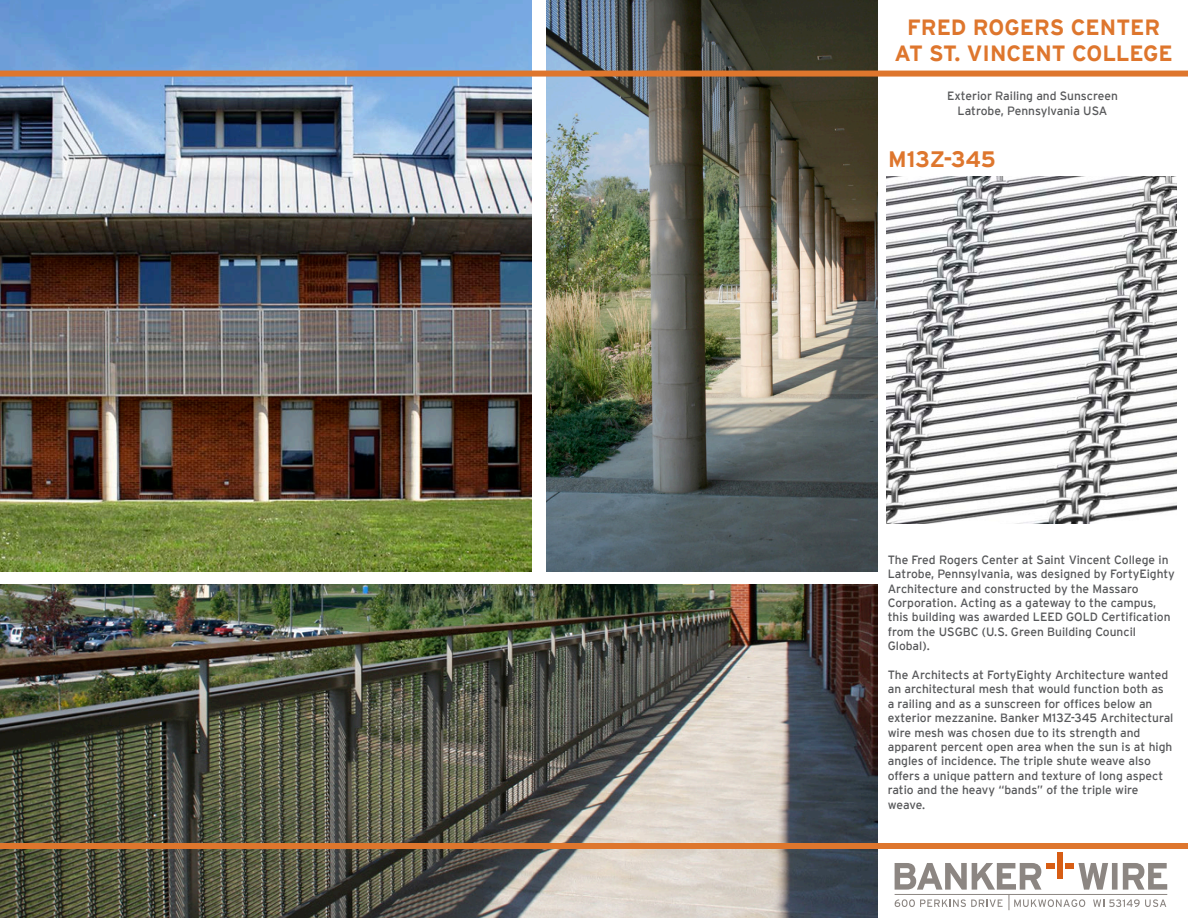
<style>
.page{position:relative;width:1188px;height:918px;background:#fff}
.page>*{position:absolute;margin:0;border:0;box-sizing:border-box;transform-origin:0 0}
.t1{font:700 22.35px "Interstate";color:#de762d}
.t2{font:700 22.05px "Interstate";color:#de762d}
.t3{font:12px/14.4px "Interstate";color:#57585a}
</style>
<div class="page">
<img style="left:0;top:0;width:531px;height:571px">
<img style="left:546px;top:0;width:332px;height:571px">
<img style="left:0;top:584px;width:878px;height:334px">
<div style="left:0;top:71px;width:1188px;height:6px;background:#de762d"></div>
<div style="left:0;top:843px;width:1188px;height:6px;background:#de762d"></div>
<img style="left:887px;top:177px;width:290px;height:347px">
<svg style="left:895px;top:863px;width:272px;height:47px"></svg>
<div style="left:1057px;top:853px;width:6px;height:26px;background:#d75d14"></div>
<div style="left:1046px;top:863px;width:8px;height:6px;background:#d75d14"></div>
<div style="left:1065px;top:863px;width:8px;height:6px;background:#d75d14"></div>
<p class="t2" style="left:907px;top:15px;width:255px">FRED ROGERS CENTER</p>
<p class="t2" style="left:895px;top:41px;width:280px">AT ST. VINCENT COLLEGE</p>
<p class="t3" style="left:947px;top:89px;width:172px">Exterior Railing and Sunscreen</p>
<p class="t3" style="left:958px;top:103px;width:151px">Latrobe, Pennsylvania USA</p>
<p class="t1" style="left:888px;top:147px;width:109px">M13Z-345</p>
<p class="t3" style="left:888px;top:552px;width:289px">The Fred Rogers Center at Saint Vincent College in Latrobe, Pennsylvania, was designed by FortyEighty Architecture and constructed by the Massaro Corporation. Acting as a gateway to the campus, this building was awarded LEED GOLD Certification from the USGBC (U.S. Green Building Council Global).</p>
<p class="t3" style="left:888px;top:668px;width:287px">The Architects at FortyEighty Architecture wanted an architectural mesh that would function both as a railing and as a sunscreen for offices below an exterior mezzanine. Banker M13Z-345 Architectural wire mesh was chosen due to its strength and apparent percent open area when the sun is at high angles of incidence. The triple shute weave also offers a unique pattern and texture of long aspect ratio and the heavy “bands” of the triple wire weave.</p>
</div>
